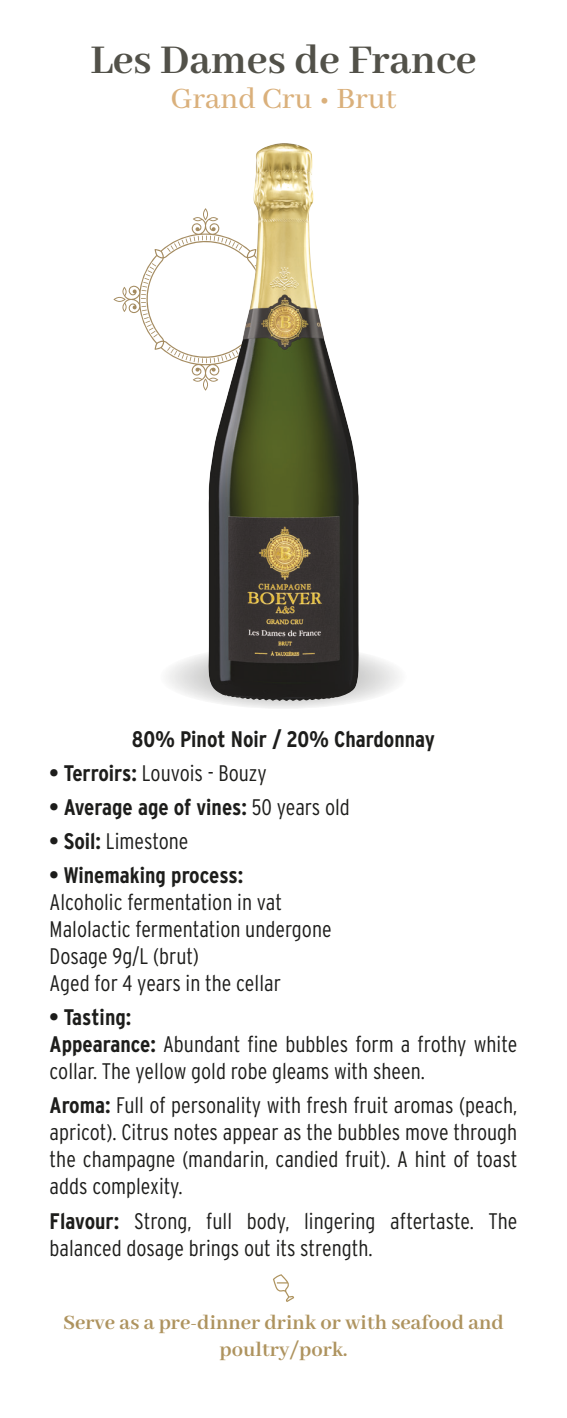
<style>
.page{position:relative;width:567px;height:1418px;background:#fff}
.page>*{position:absolute;margin:0;border:0;box-sizing:border-box;transform-origin:0 0}
.t1{font:700 45px "Abhaya Libre";color:#525149}
.t2{font:500 32.5px "Abhaya Libre";color:#dab07b}
.t3{font:300 condensed 22.5px/27px "Interstate";color:#1d1d1b}
.t4{font:700 condensed 22.5px "Interstate";color:#1d1d1b}
.t5{font:700 22.5px/27px "Abhaya Libre";color:#ae935e;text-align:center}
.s1{font-weight:700}
.s2{font-weight:300}
</style>
<div class="page">
<svg style="left:159px;top:645px;width:248px;height:64px;fill:#ebebeb"></svg>
<svg style="left:273px;top:1274px;width:21px;height:27px"></svg>
<svg style="left:113px;top:208px;width:93px;height:183px"></svg>
<img style="left:206px;top:143px;width:154px;height:558px">
<p class="t1" style="left:91px;top:36px;width:387px">Les Dames de France</p>
<p class="t2" style="left:170px;top:81px;width:227px">Grand Cru • Brut</p>
<p class="t4" style="left:132px;top:726px;width:305px">80% Pinot Noir / 20% Chardonnay</p>
<p class="t3" style="left:50px;top:759px;width:219px"><span class="s1">• Terroirs:</span> Louvois - Bouzy</p>
<p class="t4" style="left:50px;top:794px;width:302px">• Average age of vines: <span class="s2">50 years old</span></p>
<p class="t3" style="left:50px;top:827px;width:140px"><span class="s1">• Soil:</span> Limestone</p>
<p class="t4" style="left:50px;top:862px;width:195px">• Winemaking process:</p>
<p class="t3" style="left:50px;top:888px;width:234px">Alcoholic fermentation in vat</p>
<p class="t3" style="left:50px;top:915px;width:284px">Malolactic fermentation undergone</p>
<p class="t3" style="left:50px;top:942px;width:151px">Dosage 9g/L (brut)</p>
<p class="t3" style="left:50px;top:969px;width:233px">Aged for 4 years in the cellar</p>
<p class="t4" style="left:50px;top:1004px;width:83px">• Tasting:</p>
<p class="t3" style="left:50px;top:1030px;width:469px"><span class="s1">Appearance:</span> Abundant fine bubbles form a frothy white collar. The yellow gold robe gleams with sheen.</p>
<p class="t3" style="left:50px;top:1091px;width:469px;text-align:justify"><span class="s1">Aroma:</span> Full of personality with fresh fruit aromas (peach, apricot). Citrus notes appear as the bubbles move through the champagne (mandarin, candied fruit). A hint of toast adds complexity.</p>
<p class="t3" style="left:50px;top:1206px;width:469px"><span class="s1">Flavour:</span> Strong, full body, lingering aftertaste. The balanced dosage brings out its strength.</p>
<p class="t5" style="left:63px;top:1309px;width:442px">Serve as a pre-dinner drink or with seafood and poultry/pork.</p>
</div>
